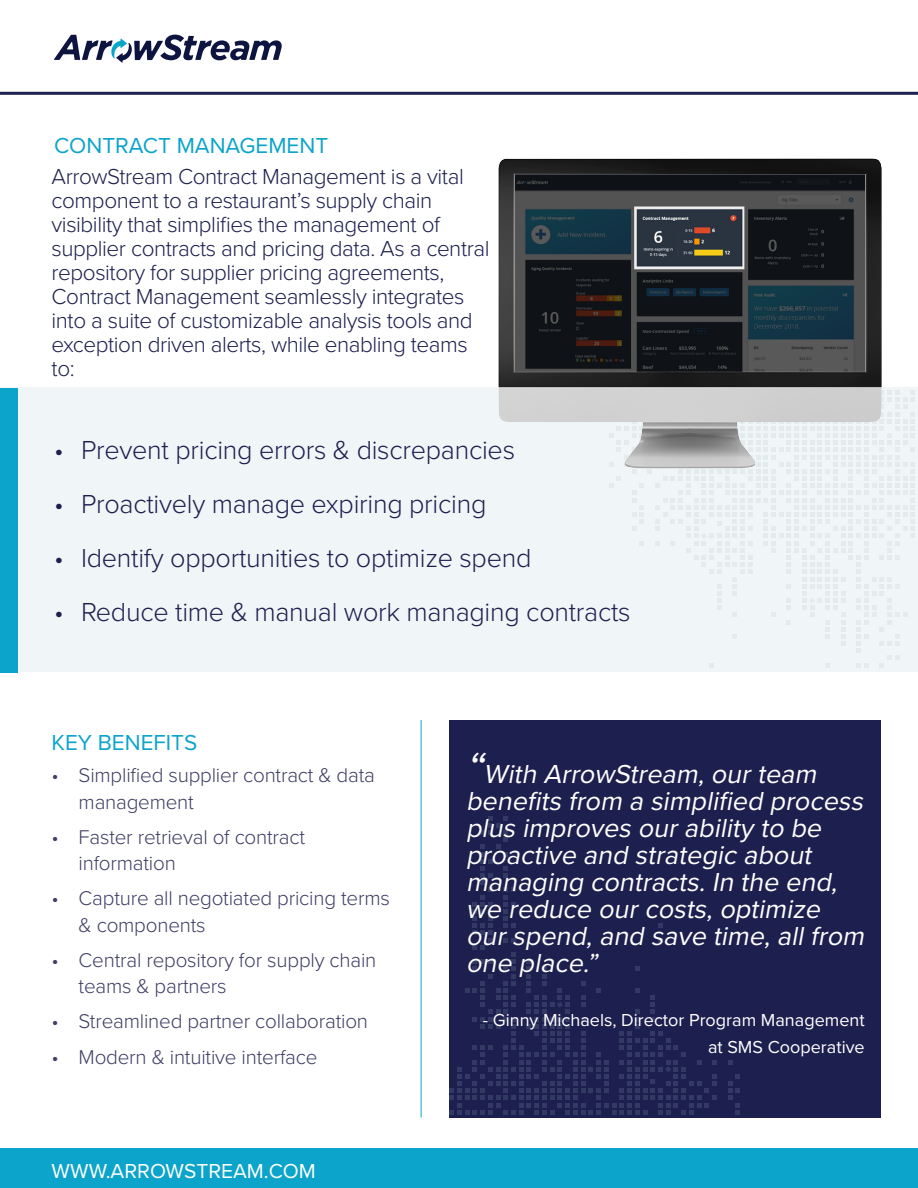
<style>
.page{position:relative;width:918px;height:1188px;background:#fff}
.page>*{position:absolute;margin:0;border:0;box-sizing:border-box;transform-origin:0 0}
.Body{font:italic 27px/27px "Proxima Nova";color:#fff}
.t1{font:300 27px "Proxima Nova";letter-spacing:-.01em;color:#1d204f}
.Headline{font:300 22.5px/24px "Proxima Nova";letter-spacing:-.02em;color:#1d204f}
.Eyebrow{font:22.5px "Proxima Nova";color:#0ca4ca}
.Solution_head{font:22.5px "Proxima Nova";color:#0ca4ca}
.Eyebrow-2{font:21px "Proxima Nova";color:#fff}
.t2{font:300 20.7px/26.2px "Proxima Nova";letter-spacing:-.01em;color:#3f3e66}
.Body-2{font:18px/27px "Proxima Nova";color:#fff;text-align:right}
.s1{font-size:45px}
</style>
<div class="page">
<hr style="left:421px;top:720px;width:1px;height:398px;background:#0ca4ca">
<div style="left:449px;top:720px;width:432px;height:398px;background:#1d204f"></div>
<img style="left:499px;top:158px;width:382px;height:229px">
<svg style="left:449px;top:816px;width:268px;height:298px"></svg>
<svg style="left:728px;top:1060px;width:4px;height:4px"></svg>
<svg style="left:728px;top:1074px;width:12px;height:40px"></svg>
<div style="left:0;top:1149px;width:918px;height:39px;background:#0ca4ca"></div>
<svg style="left:507px;top:166px;width:361px;height:208px;background:#2f3030"></svg>
<img style="left:515px;top:175px;width:350px;height:197px">
<div style="left:0;top:387px;width:918px;height:284px;background:#f0f6f7"></div>
<svg style="left:586px;top:390px;width:329px;height:277px"></svg>
<svg style="left:570px;top:398px;width:5px;height:4px"></svg>
<div style="left:0;top:388px;width:18px;height:284px;background:#0ca4ca"></div>
<svg style="left:54px;top:35px;width:228px;height:28px"></svg>
<hr style="left:0;top:92px;width:918px;height:3px;background:#1d204f">
<p class="Eyebrow" style="left:54px;top:129px;width:276px">CONTRACT MANAGEMENT</p>
<p class="Headline" style="left:52px;top:163px;width:439px">ArrowStream Contract Management is a vital component to a restaurant’s supply chain visibility that simplifies the management of supplier contracts and pricing data. As a central repository for supplier pricing agreements, Contract Management seamlessly integrates into a suite of customizable analysis tools and exception driven alerts, while enabling teams to:</p>
<p class="t1" style="left:54px;top:430px;width:463px">• Prevent pricing errors &amp; discrepancies</p>
<p class="t1" style="left:54px;top:484px;width:434px">• Proactively manage expiring pricing</p>
<p class="t1" style="left:54px;top:538px;width:479px">• Identify opportunities to optimize spend</p>
<p class="t1" style="left:54px;top:592px;width:578px">• Reduce time &amp; manual work managing contracts</p>
<p class="Solution_head" style="left:52px;top:726px;width:147px">KEY BENEFITS</p>
<p class="t2" style="left:79px;top:761px;width:298px;text-indent:-27px">• Simplified supplier contract &amp; data management</p>
<p class="t2" style="left:79px;top:823px;width:228px;text-indent:-27px">• Faster retrieval of contract information</p>
<p class="t2" style="left:79px;top:884px;width:313px;text-indent:-27px">• Capture all negotiated pricing terms &amp; components</p>
<p class="t2" style="left:79px;top:946px;width:299px;text-indent:-27px">• Central repository for supply chain teams &amp; partners</p>
<p class="t2" style="left:52px;top:1007px;width:318px">• Streamlined partner collaboration</p>
<p class="t2" style="left:52px;top:1042px;width:267px">• Modern &amp; intuitive interface</p>
<p class="Eyebrow-2" style="left:52px;top:1155px;width:266px">WWW.ARROWSTREAM.COM</p>
<p class="Body" style="left:466px;top:759px;width:406px"><span class="s1">“</span>With ArrowStream,ourteam benefits from a simplified process plus improves ourability to be proactive and strategic about managing contracts.In the end, we reduce ourcosts,optimize ourspend,and save time,allfrom one place.”</p>
<p class="Body-2" style="left:483px;top:1006px;width:383px">- Ginny Michaels, Director Program Management at SMS Cooperative</p>
</div>
